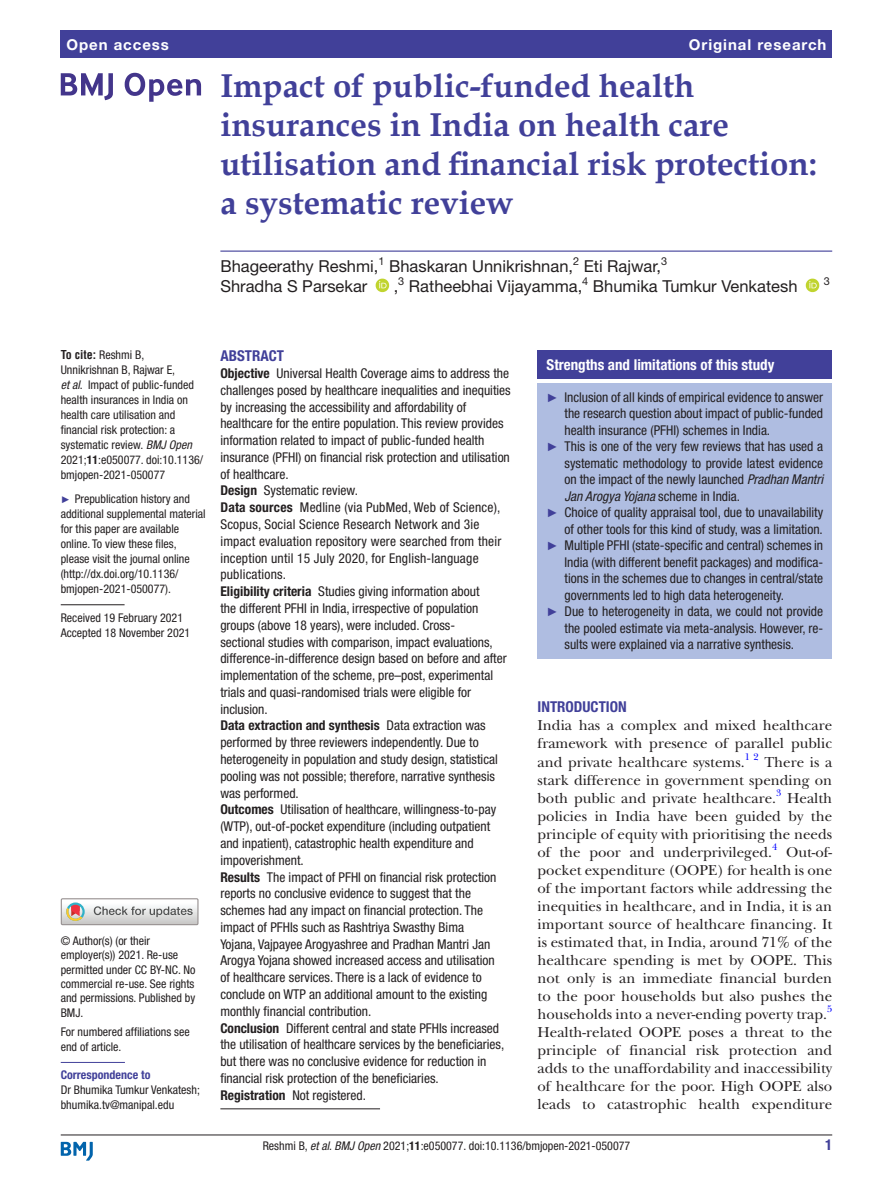
<style>
.page{position:relative;width:893px;height:1191px;background:#fff}
.page>*{position:absolute;margin:0;border:0;box-sizing:border-box;transform-origin:0 0}
.t1{font:700 33px/39px "Book Antiqua";color:#414099}
.t2{font:16.5px "Helvetica Neue LT Std";color:#231f20}
.t3{font:15px/18px "New Baskerville";color:#231f20;text-align:justify}
.t4{font:700 condensed 15px "Helvetica Neue LT Std";color:#fff}
.t5{font:700 15px "Helvetica Neue LT Std";letter-spacing:.065em;color:#fff}
.t6{font:700 condensed 15px "Helvetica Neue LT Std";color:#414099}
.t7{font:condensed 13.5px/16.8px "Helvetica Neue LT Std";color:#231f20}
.t8{font:italic condensed 13.5px "Helvetica Neue LT Std";color:#231f20}
.t9{font:condensed 12px/15px "Helvetica Neue LT Std";color:#231f20}
.t10{font:700 condensed 12px "Helvetica Neue LT Std";color:#414099}
.t11{font:10.95px "Helvetica Neue LT Std";color:#231f20}
.t12{font:9.9px "New Baskerville";color:#00f}
.s1{font-family:"Helvetica LT Std";font-weight:700}
.s2{font-style:italic}
.s3{font-weight:700}
.s4{font-family:"Arial";font-stretch:normal;font-size:9.75px;color:#414099}
.s5{font-family:"Arial";font-stretch:normal;font-size:12px;color:#414099}
.s6{font-style:normal}
</style>
<div class="page">
<hr style="left:61px;top:1134px;width:771px;height:1px;background:#231f20">
<svg style="left:61px;top:1141px;width:32px;height:19px"></svg>
<div style="left:61px;top:31px;width:771px;height:27px;background:#414099"></div>
<hr style="left:220px;top:250px;width:612px;height:2px;background:#414099">
<svg style="left:376px;top:279px;width:13px;height:13px"></svg>
<svg style="left:806px;top:279px;width:13px;height:13px"></svg>
<hr style="left:61px;top:604px;width:64px;height:1px;background:#231f20">
<hr style="left:61px;top:1062px;width:64px;height:1px;background:#414099">
<svg style="left:61px;top:73px;width:52px;height:27px"></svg>
<svg style="left:125px;top:73px;width:76px;height:29px"></svg>
<div style="left:61px;top:898px;width:138px;height:27px;border:1px solid #969090"></div>
<svg style="left:61px;top:898px;width:137px;height:26px"></svg>
<hr style="left:220px;top:1108px;width:160px;height:1px;background:#231f20">
<div style="left:538px;top:350px;width:294px;height:29px;background:#414099"></div>
<div style="left:538px;top:383px;width:294px;height:275px;background:#afbde1"></div>
<p class="t5" style="left:66px;top:35px;width:104px">Open access</p>
<p class="t5" style="left:689px;top:35px;width:139px">Original research</p>
<h1 class="t1" style="left:220px;top:66px;width:598px">Impact of public-funded health insurances in India on health care utilisation and financial risk protection: a systematic review</h1>
<p class="t2" style="left:220px;top:257px;width:160px">Bhageerathy Reshmi,</p>
<p class="t11" style="left:378px;top:254px;width:8px">1</p>
<p class="t2" style="left:389px;top:257px;width:185px">Bhaskaran Unnikrishnan,</p>
<p class="t11" style="left:573px;top:254px;width:8px">2</p>
<p class="t2" style="left:584px;top:257px;width:79px">Eti Rajwar,</p>
<p class="t11" style="left:661px;top:254px;width:8px">3</p>
<p class="t2" style="left:220px;top:276px;width:148px">Shradha S Parsekar</p>
<p class="t2" style="left:394px;top:276px;width:6px">,</p>
<p class="t11" style="left:398px;top:274px;width:8px">3</p>
<p class="t2" style="left:409px;top:276px;width:175px">Ratheebhai Vijayamma,</p>
<p class="t11" style="left:582px;top:274px;width:8px">4</p>
<p class="t2" style="left:593px;top:276px;width:206px">Bhumika Tumkur Venkatesh</p>
<p class="t11" style="left:824px;top:274px;width:8px">3</p>
<p class="t9" style="left:61px;top:347px;width:144px"><span class="s1">To cite:</span> Reshmi B,<br>Unnikrishnan B, Rajwar E,<br><span class="s2">et al</span>. Impact of public-funded health insurances in India on health care utilisation and financial risk protection: a systematic review. <span class="s2">BMJ Open<br></span>2021;<span class="s3">11</span>:e050077. doi:10.1136/ bmjopen-2021-050077</p>
<p class="t9" style="left:61px;top:491px;width:146px"><span class="s4">►</span> Prepublication history and additional supplemental material for this paper are available online. To view these files, please visit the journal online (http://dx.doi.org/10.1136/ bmjopen-2021-050077).</p>
<p class="t9" style="left:61px;top:610px;width:131px">Received 19 February 2021<br>Accepted 18 November 2021</p>
<p class="t9" style="left:61px;top:933px;width:136px;line-height:14.4px">© Author(s) (or their employer(s)) 2021. Re-use permitted under CC BY-NC. No commercial re-use. See rights and permissions. Published by<br>BMJ.</p>
<p class="t9" style="left:61px;top:1024px;width:130px">For numbered affiliations see end of article.</p>
<p class="t10" style="left:61px;top:1067px;width:91px">Correspondence to</p>
<p class="t9" style="left:61px;top:1082px;width:141px">Dr Bhumika Tumkur Venkatesh; bhumika.tv@manipal.edu</p>
<p class="t6" style="left:220px;top:347px;width:65px">ABSTRACT</p>
<p class="t7" style="left:220px;top:365px;width:292px"><span class="s3">Objective</span> Universal Health Coverage aims to address the challenges posed by healthcare inequalities and inequities by increasing the accessibility and affordability of healthcare for the entire population. This review provides information related to impact of public-funded health insurance (PFHI) on financial risk protection and utilisation of healthcare.<br><span class="s3">Design</span> Systematic review.<br><span class="s3">Data sources</span> Medline (via PubMed, Web of Science), Scopus, Social Science Research Network and 3ie impact evaluation repository were searched from their inception until 15 July 2020, for English-language publications.<br><span class="s3">Eligibility criteria</span> Studies giving information about<br>the different PFHI in India, irrespective of population groups (above 18 years), were included. Cross-<br>sectional studies with comparison, impact evaluations, difference-in-difference design based on before and after implementation of the scheme, pre–post, experimental trials and quasi-randomised trials were eligible for inclusion.<br><span class="s3">Data extraction and synthesis</span> Data extraction was performed by three reviewers independently. Due to heterogeneity in population and study design, statistical pooling was not possible; therefore, narrative synthesis was performed.<br><span class="s3">Outcomes</span> Utilisation of healthcare, willingness-to-pay (WTP), out-of-pocket expenditure (including outpatient and inpatient), catastrophic health expenditure and impoverishment.<br><span class="s3">Results</span> The impact of PFHI on financial risk protection reports no conclusive evidence to suggest that the schemes had any impact on financial protection. The impact of PFHIs such as Rashtriya Swasthy Bima<br>Yojana, Vajpayee Arogyashree and Pradhan Mantri Jan Arogya Yojana showed increased access and utilisation<br>of healthcare services. There is a lack of evidence to conclude on WTP an additional amount to the existing monthly financial contribution.<br><span class="s3">Conclusion</span> Different central and state PFHIs increased the utilisation of healthcare services by the beneficiaries, but there was no conclusive evidence for reduction in financial risk protection of the beneficiaries.<br><span class="s3">Registration</span> Not registered.</p>
<p class="t4" style="left:547px;top:356px;width:229px">Strengths and limitations of this study</p>
<p class="t7" style="left:547px;top:388px;width:278px"><span class="s5">►</span> Inclusion of all kinds of empirical evidence to answer</p>
<p class="t7" style="left:565px;top:405px;width:260px">the research question about impact of public-funded</p>
<p class="t7" style="left:565px;top:421px;width:207px">health insurance (PFHI) schemes in India.</p>
<p class="t7" style="left:547px;top:438px;width:278px"><span class="s5">►</span> This is one of the very few reviews that has used a</p>
<p class="t7" style="left:565px;top:454px;width:260px">systematic methodology to provide latest evidence</p>
<p class="t7" style="left:565px;top:471px;width:260px">on the impact of the newly launched <span class="s2">Pradhan Mantri</span></p>
<p class="t8" style="left:565px;top:488px;width:177px">Jan Arogya Yojana <span class="s6">scheme in India.</span></p>
<p class="t7" style="left:547px;top:504px;width:278px"><span class="s5">►</span> Choice of quality appraisal tool, due to unavailability</p>
<p class="t7" style="left:565px;top:520px;width:260px">of other tools for this kind of study, was a limitation.</p>
<p class="t7" style="left:547px;top:537px;width:278px"><span class="s5">►</span> Multiple PFHI (state-specific and central) schemes in</p>
<p class="t7" style="left:565px;top:553px;width:260px">India (with different benefit packages) and modifica-</p>
<p class="t7" style="left:565px;top:570px;width:260px">tions in the schemes due to changes in central/state</p>
<p class="t7" style="left:565px;top:586px;width:221px">governments led to high data heterogeneity.</p>
<p class="t7" style="left:547px;top:603px;width:278px"><span class="s5">►</span> Due to heterogeneity in data, we could not provide</p>
<p class="t7" style="left:565px;top:619px;width:260px">the pooled estimate via meta-analysis. However, re-</p>
<p class="t7" style="left:565px;top:636px;width:231px">sults were explained via a narrative synthesis.</p>
<p class="t6" style="left:538px;top:698px;width:91px">INTRODUCTION</p>
<p class="t3" style="left:538px;top:716px;width:296px">India has a complex and mixed healthcare framework with presence of parallel public and private healthcare systems.<sup>1</sup> <sup>2</sup> There is a stark difference in government spending on both public and private healthcare.</p>
<p class="t12" style="left:776px;top:787px;width:7px">3</p>
<p class="t3" style="left:538px;top:789px;width:296px;text-indent:250px">Health policies in India have been guided by the principle of equity with prioritising the needs of the poor and underprivileged.<sup>4</sup></p>
<p class="t3" style="left:538px;top:843px;width:296px;text-indent:248px">Out-of&shy;pocket expenditure (OOPE) for health is one of the important factors while addressing the inequities in healthcare, and in India, it is an important source of healthcare financing. It is estimated that, in India, around 71% of the healthcare spending is met by OOPE. This not only is an immediate financial burden to the poor households but also pushes the households into a never-ending poverty trap.</p>
<p class="t12" style="left:827px;top:1003px;width:7px">5</p>
<p class="t3" style="left:538px;top:1023px;width:296px">Health-related OOPE poses a threat to the principle of financial risk protection and adds to the unaffordability and inaccessibility of healthcare for the poor. High OOPE also leads to catastrophic health expenditure</p>
<p class="t9" style="left:263px;top:1137px;width:369px">Reshmi B, <span class="s2">et al</span>. <span class="s2">BMJ Open</span> 2021;<span class="s3">11</span>:e050077. doi:10.1136/bmjopen-2021-050077</p>
<p class="t6" style="left:825px;top:1135px;width:9px">1</p>
</div>
